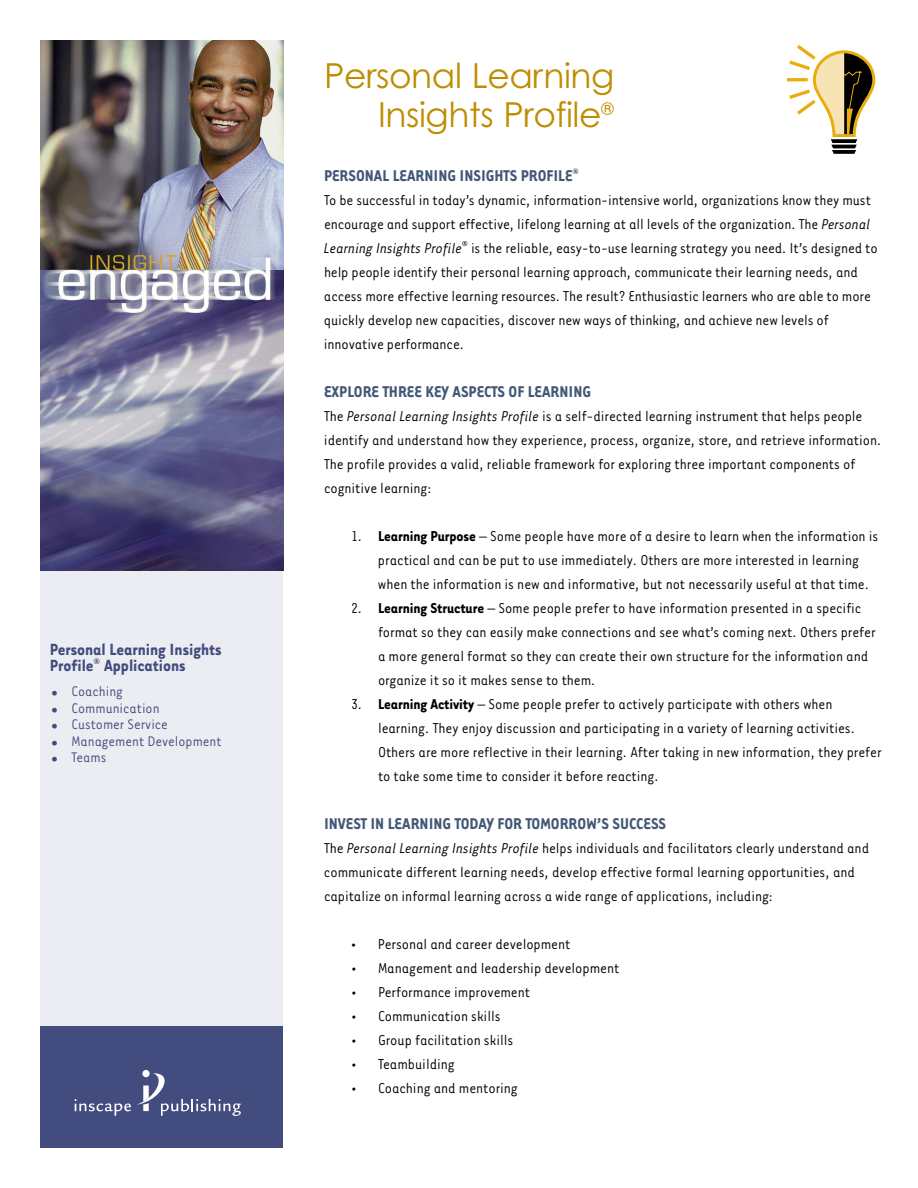
<style>
.page{position:relative;width:918px;height:1188px;background:#fff}
.page>*{position:absolute;margin:0;border:0;box-sizing:border-box;transform-origin:0 0}
.t1{font:34.5px/39px "Century Gothic";letter-spacing:-.01em;color:#bf8d00;text-align:right}
.t2{font:700 18.6px/16.5px "Tarzana Narrow";color:#434c7e}
.t3{font:700 18px "Tarzana Narrow";color:#425876}
.t4{font:16.5px/24px "Tarzana Narrow";letter-spacing:-.005em;color:#000}
.t5{font:16.05px "Tarzana Narrow";color:#434c7e}
.s1{font-family:"Century Gothic";font-weight:700}
.s2{font-style:italic}
.s3{font-weight:700}
</style>
<div class="page">
<div style="left:40px;top:565px;width:244px;height:461px;background:#ecedf2"></div>
<div style="left:40px;top:1026px;width:244px;height:122px;background:#434c7e"></div>
<svg style="left:142px;top:1070px;width:8px;height:7px"></svg>
<svg style="left:75px;top:1073px;width:166px;height:43px"></svg>
<img style="left:40px;top:40px;width:244px;height:530px">
<svg style="left:787px;top:45px;width:88px;height:109px"></svg>
<p class="t2" style="left:50px;top:640px;width:173px">Personal Learning Insights<br>Profile<sup>®</sup> Applications</p>
<p class="t5" style="left:50px;top:681px;width:75px"><span class="s1">•</span> Coaching</p>
<p class="t5" style="left:50px;top:698px;width:111px"><span class="s1">•</span> Communication</p>
<p class="t5" style="left:50px;top:714px;width:120px"><span class="s1">•</span> Customer Service</p>
<p class="t5" style="left:50px;top:731px;width:173px"><span class="s1">•</span> Management Development</p>
<p class="t5" style="left:50px;top:747px;width:58px"><span class="s1">•</span> Teams</p>
<h1 class="t1" style="left:324px;top:60px;width:292px">Personal Learning<br>Insights Profile<sup>®</sup></h1>
<p class="t3" style="left:324px;top:164px;width:257px">PERSONAL LEARNING INSIGHTS PROFILE<sup>®</sup></p>
<p class="t4" style="left:324px;top:187px;width:555px">To be successful in today’s dynamic, information-intensive world, organizations know they must encourage and support effective, lifelong learning at all levels of the organization. The <span class="s2">Personal Learning Insights Profile</span><sup>®</sup> is the reliable, easy-to-use learning strategy you need. It’s designed to help people identify their personal learning approach, communicate their learning needs, and access more effective learning resources. The result? Enthusiastic learners who are able to more quickly develop new capacities, discover new ways of thinking, and achieve new levels of innovative performance.</p>
<p class="t3" style="left:324px;top:380px;width:269px">EXPLORE THREE KEY ASPECTS OF LEARNING</p>
<p class="t4" style="left:324px;top:403px;width:559px">The <span class="s2">Personal Learning Insights Profile</span> is a self-directed learning instrument that helps people identify and understand how they experience, process, organize, store, and retrieve information.<br>The profile provides a valid, reliable framework for exploring three important components of cognitive learning:</p>
<p class="t4" style="left:378px;top:523px;width:502px;text-indent:-27px">1. <span class="s3">Learning Purpose</span> – Some people have more of a desire to learn when the information is practical and can be put to use immediately. Others are more interested in learning when the information is new and informative, but not necessarily useful at that time.</p>
<p class="t4" style="left:378px;top:595px;width:499px;text-indent:-27px">2. <span class="s3">Learning Structure</span> – Some people prefer to have information presented in a specific format so they can easily make connections and see what’s coming next. Others prefer a more general format so they can create their own structure for the information and organize it so it makes sense to them.</p>
<p class="t4" style="left:378px;top:691px;width:505px;text-indent:-27px">3. <span class="s3">Learning Activity</span> – Some people prefer to actively participate with others when learning. They enjoy discussion and participating in a variety of learning activities.<br>Others are more reflective in their learning. After taking in new information, they prefer to take some time to consider it before reacting.</p>
<p class="t3" style="left:324px;top:812px;width:344px">INVEST IN LEARNING TODAY FOR TOMORROW’S SUCCESS</p>
<p class="t4" style="left:324px;top:835px;width:547px">The <span class="s2">Personal Learning Insights Profile</span> helps individuals and facilitators clearly understand and communicate different learning needs, develop effective formal learning opportunities, and capitalize on informal learning across a wide range of applications, including:</p>
<p class="t4" style="left:351px;top:931px;width:221px">• Personal and career development</p>
<p class="t4" style="left:351px;top:955px;width:270px">• Management and leadership development</p>
<p class="t4" style="left:351px;top:979px;width:181px">• Performance improvement</p>
<p class="t4" style="left:351px;top:1003px;width:151px">• Communication skills</p>
<p class="t4" style="left:351px;top:1027px;width:164px">• Group facilitation skills</p>
<p class="t4" style="left:351px;top:1051px;width:105px">• Teambuilding</p>
<p class="t4" style="left:351px;top:1075px;width:168px">• Coaching and mentoring</p>
</div>
